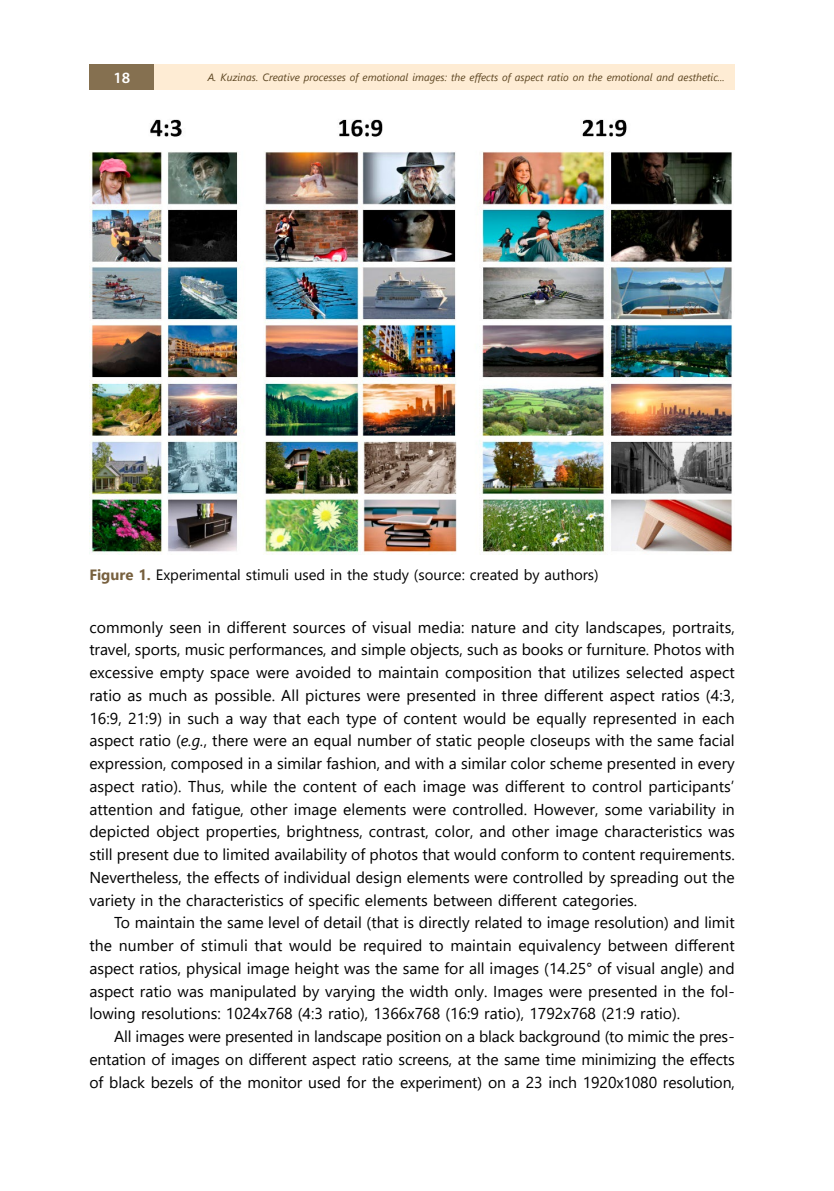
<style>
.page{position:relative;width:834px;height:1191px;background:#fff}
.page>*{position:absolute;margin:0;border:0;box-sizing:border-box;transform-origin:0 0}
.t1{font:15.75px/22.8px "Segoe UI";color:#000;text-align:justify}
.t2{font:600 15.75px "Myriad Pro";color:#fff}
.t3{font:14.88px "Segoe UI";color:#000}
.t4{font:italic 10.5px "Segoe UI";color:#5c4521}
.s1{font-weight:700;color:#77603e}
.s2{font-style:italic}
</style>
<div class="page">
<div style="left:89px;top:64px;width:65px;height:26px;background:#857050"></div>
<div style="left:154px;top:64px;width:580px;height:26px;background:#feecd4"></div>
<img style="left:89px;top:119px;width:644px;height:435px">
<p class="t2" style="left:113px;top:67px;width:18px">18</p>
<p class="t4" style="left:208px;top:67px;width:518px">A. Kuzinas. Creative processes of emotional images: the effects of aspect ratio on the emotional and aesthetic...</p>
<p class="t3" style="left:89px;top:560px;width:511px"><span class="s1">Figure 1.</span> Experimental stimuli used in the study (source: created by authors)</p>
<p class="t1" style="left:89px;top:614px;width:647px">commonly seen in different sources of visual media: nature and city landscapes, portraits, travel, sports, music performances, and simple objects, such as books or furniture. Photos with excessive empty space were avoided to maintain composition that utilizes selected aspect ratio as much as possible. All pictures were presented in three different aspect ratios (4:3, 16:9, 21:9) in such a way that each type of content would be equally represented in each aspect ratio (<span class="s2">e.g.</span>, there were an equal number of static people closeups with the same facial expression, composed in a similar fashion, and with a similar color scheme presented in every aspect ratio). Thus, while the content of each image was different to control participants’ attention and fatigue, other image elements were controlled. However, some variability in depicted object properties, brightness, contrast, color, and other image characteristics was still present due to limited availability of photos that would conform to content requirements.<br>Nevertheless, the effects of individual design elements were controlled by spreading out the variety in the characteristics of specific elements between different categories.</p>
<p class="t1" style="left:89px;top:910px;width:646px;text-indent:25px">To maintain the same level of detail (that is directly related to image resolution) and limit the number of stimuli that would be required to maintain equivalency between different aspect ratios, physical image height was the same for all images (14.25° of visual angle) and aspect ratio was manipulated by varying the width only. Images were presented in the fol&shy;lowing resolutions: 1024x768 (4:3 ratio), 1366x768 (16:9 ratio), 1792x768 (21:9 ratio).</p>
<p class="t1" style="left:89px;top:1023px;width:647px;text-indent:25px">All images were presented in landscape position on a black background (to mimic the pres&shy;entation of images on different aspect ratio screens, at the same time minimizing the effects of black bezels of the monitor used for the experiment) on a 23 inch 1920x1080 resolution,</p>
</div>
